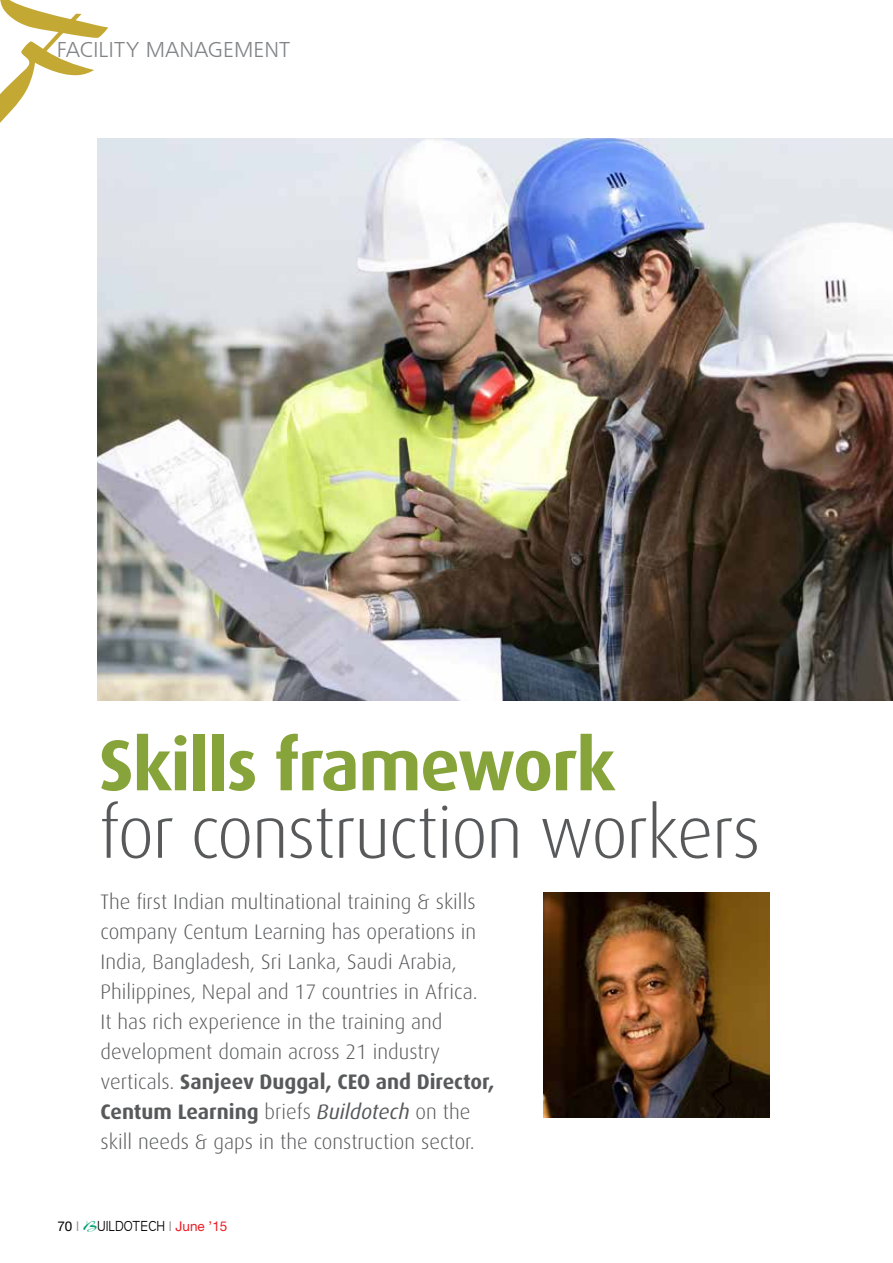
<style>
.page{position:relative;width:893px;height:1263px;background:#fff}
.page>*{position:absolute;margin:0;border:0;box-sizing:border-box;transform-origin:0 0}
.t1{font:300 72px "Dax Pro";letter-spacing:-.02em;color:#58595b}
.t2{font:700 72px "Dax Pro";letter-spacing:-.02em;color:#86a43a}
.t3{font:22.5px "Frugal Sans Light DTC";color:#808285}
.t4{font:300 21px/30px "Dax Pro";color:#58595b}
.t5{font:15px "Antique Oli T Ligh";color:#000}
.s1{font-weight:700}
.s2{font-weight:400;font-style:italic}
.s3{font-family:"Helvetica Neue";font-size:13.5px}
.s4{font-family:"Helvetica Neue";font-size:13.5px;color:#939598}
.s5{font-family:"Slogan D";color:#00a270}
.s6{font-family:"Helvetica Neue";font-size:13.5px;color:#ed1d24}
</style>
<div class="page">
<img style="left:97px;top:138px;width:796px;height:562px">
<img style="left:544px;top:892px;width:225px;height:226px">
<svg style="left:97px;top:138px;width:13px;height:12px"></svg>
<p class="t3" style="left:57px;top:37px;width:235px">FACILITY MANAGEMENT</p>
<h1 class="t2" style="left:99px;top:718px;width:518px">Skills framework</h1>
<h1 class="t1" style="left:99px;top:785px;width:663px">for construction workers</h1>
<p class="t4" style="left:101px;top:886px;width:395px">The first Indian multinational training &amp; skills company Centum Learning has operations in India, Bangladesh, Sri Lanka, Saudi Arabia, Philippines, Nepal and 17 countries in Africa.<br>It has rich experience in the training and development domain across 21 industry verticals. <span class="s1">Sanjeev Duggal, CEO and Director, Centum Learning</span> briefs <span class="s2">Buildotech</span> on the skill needs &amp; gaps in the construction sector.</p>
<p class="t5" style="left:57px;top:1218px;width:171px"><span class="s3">70</span> <span class="s4">l</span> <span class="s5">B</span>UILDOTECH <span class="s4">l</span> <span class="s6">June ’15</span></p>
</div>
